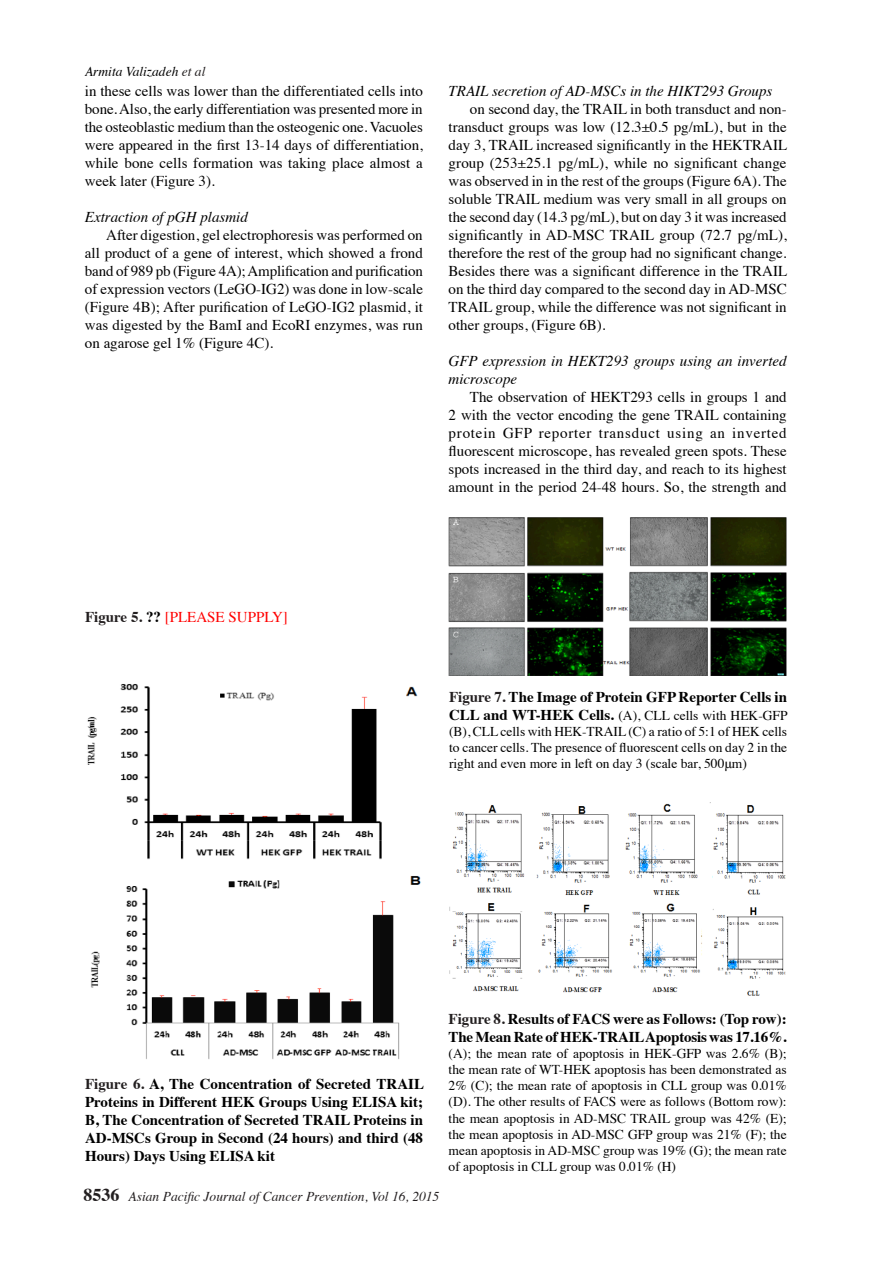
<style>
.page{position:relative;width:893px;height:1263px;background:#fff}
.page>*{position:absolute;margin:0;border:0;box-sizing:border-box;transform-origin:0 0}
.Body_Text_Indent_2{font:15px/18px "Times";color:#000;text-align:justify}
.Body_Text_Indent_2-2{font:700 15px/18px "Times";color:#000;text-align:justify}
.Body_Text_Indent_2-3{font:italic 15px/18px "Times";color:#000}
.Body_Text_Indent_2-4{font:15px "Times";color:#f00}
.Body_Text_Indent_2-5{font:13.5px/16.2px "Times";color:#000;text-align:justify}
.t1{font:italic 13.5px "Times";color:#231f20}
.t2{font:italic 13.5px "Times";color:#000}
.s1{color:#231f20}
.s2{font-weight:700;color:#231f20}
.s3{font-weight:700;color:#000}
.s4{font-weight:700;font-size:15px}
.s5{font-weight:700;font-style:normal;font-size:18px}
</style>
<div class="page">
<img style="left:87px;top:684px;width:334px;height:375px">
<img style="left:449px;top:517px;width:337px;height:159px">
<img style="left:449px;top:802px;width:337px;height:194px">
<p class="t2" style="left:85px;top:59px;width:122px">Armita Valizadeh <span class="s1">et al</span></p>
<p class="Body_Text_Indent_2" style="left:85px;top:81px;width:340px">in these cells was lower than the differentiated cells into bone. Also, the early differentiation was presented more in the osteoblastic medium than the osteogenic one. Vacuoles were appeared in the first 13-14 days of differentiation, while bone cells formation was taking place almost a week later (Figure 3).</p>
<p class="Body_Text_Indent_2-3" style="left:85px;top:207px;width:164px">Extraction of pGH plasmid</p>
<p class="Body_Text_Indent_2" style="left:85px;top:225px;width:340px;text-indent:21px">After digestion, gel electrophoresis was performed on all product of a gene of interest, which showed a frond band of 989 pb (Figure 4A); Amplification and purification of expression vectors (LeGO-IG2) was done in low-scale (Figure 4B); After purification of LeGO-IG2 plasmid, it was digested by the BamI and EcoRI enzymes, was run on agarose gel 1% (Figure 4C).</p>
<p class="Body_Text_Indent_2-3" style="left:449px;top:81px;width:325px">TRAIL secretion of AD-MSCs in the HIKT293 Groups</p>
<p class="Body_Text_Indent_2" style="left:449px;top:99px;width:340px;text-indent:21px">on second day, the TRAIL in both transduct and non&shy;transduct groups was low (12.3±0.5 pg/mL), but in the day 3, TRAIL increased significantly in the HEKTRAIL group (253±25.1 pg/mL), while no significant change was observed in in the rest of the groups (Figure 6A). The soluble TRAIL medium was very small in all groups on the second day (14.3 pg/mL), but on day 3 it was increased significantly in AD-MSC TRAIL group (72.7 pg/mL), therefore the rest of the group had no significant change.<br>Besides there was a significant difference in the TRAIL on the third day compared to the second day in AD-MSC TRAIL group, while the difference was not significant in other groups, (Figure 6B).</p>
<p class="Body_Text_Indent_2-3" style="left:449px;top:351px;width:340px">GFP expression in HEKT293 groups using an inverted microscope</p>
<p class="Body_Text_Indent_2" style="left:449px;top:387px;width:340px;text-indent:21px">The observation of HEKT293 cells in groups 1 and 2 with the vector encoding the gene TRAIL containing protein GFP reporter transduct using an inverted fluorescent microscope, has revealed green spots. These spots increased in the third day, and reach to its highest amount in the period 24-48 hours. So, the strength and</p>
<p class="Body_Text_Indent_2-4" style="left:85px;top:603px;width:204px"><span class="s2">Figure 5.</span> <span class="s3">??</span> [PLEASE SUPPLY]</p>
<p class="Body_Text_Indent_2-2" style="left:449px;top:686px;width:340px"><span class="s1">Figure 7.</span> The Image of Protein GFP Reporter Cells in</p>
<p class="Body_Text_Indent_2-5" style="left:449px;top:706px;width:340px"><span class="s4">CLL and WT-HEK Cells.</span> (A), CLL cells with HEK-GFP (B), CLL cells with HEK-TRAIL (C) a ratio of 5:1 of HEK cells to cancer cells. The presence of fluorescent cells on day 2 in the right and even more in left on day 3 (scale bar, 500μm)</p>
<p class="Body_Text_Indent_2-2" style="left:85px;top:1073px;width:340px"><span class="s1">Figure 6.</span> A, The Concentration of Secreted TRAIL Proteins in Different HEK Groups Using ELISA kit; B, The Concentration of Secreted TRAIL Proteins in AD-MSCs Group in Second (24 hours) and third (48<br>Hours) Days Using ELISA kit</p>
<p class="t1" style="left:84px;top:1184px;width:357px"><span class="s5">8536</span> Asian Pacific Journal of Cancer Prevention, Vol 16, 2015</p>
<p class="Body_Text_Indent_2-2" style="left:449px;top:1008px;width:340px"><span class="s1">Figure 8.</span> Results of FACS were as Follows: (Top row):<br>The Mean Rate of HEK-TRAIL Apoptosis was 17.16%.</p>
<p class="Body_Text_Indent_2-5" style="left:449px;top:1044px;width:340px">(A); the mean rate of apoptosis in HEK-GFP was 2.6% (B); the mean rate of WT-HEK apoptosis has been demonstrated as 2% (C); the mean rate of apoptosis in CLL group was 0.01% (D). The other results of FACS were as follows (Bottom row): the mean apoptosis in AD-MSC TRAIL group was 42% (E); the mean apoptosis in AD-MSC GFP group was 21% (F); the mean apoptosis in AD-MSC group was 19% (G); the mean rate of apoptosis in CLL group was 0.01% (H)</p>
</div>
